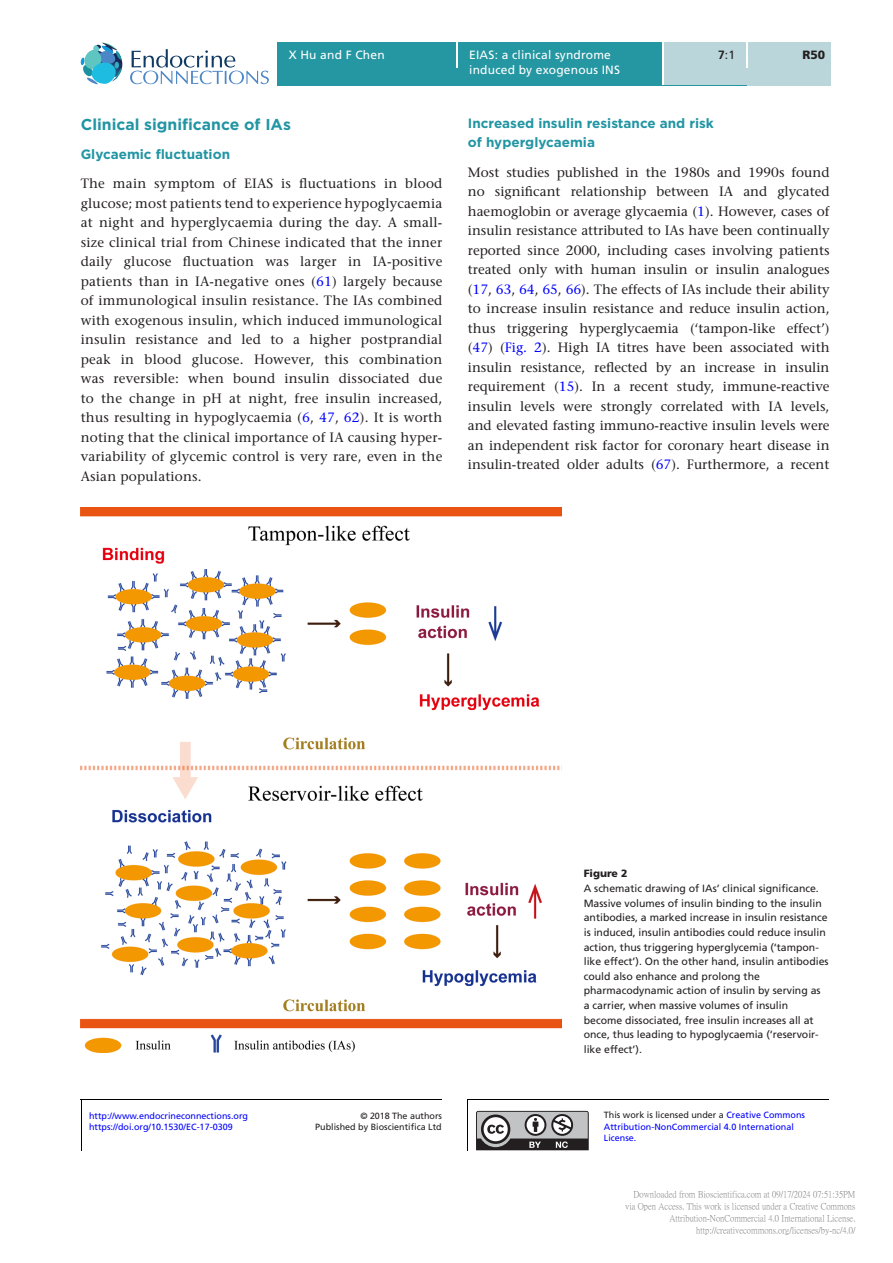
<style>
.page{position:relative;width:893px;height:1263px;background:#fff}
.page>*{position:absolute;margin:0;border:0;box-sizing:border-box;transform-origin:0 0}
.t1{font:700 15.75px "Gotham";color:#2195a3}
.TXT{font:500 13.5px/19.5px "Stone Serif Std";letter-spacing:.01em;color:#231f20;text-align:justify}
.H2-H1{font:700 13.5px/19.5px "Gotham";color:#2195a3}
.t2{font:12px/14.7px "Frutiger LT Std";letter-spacing:.015em;color:#fff}
.t3{font:12px "Frutiger LT Std";color:#231f20}
.t4{font:900 12px "Frutiger LT Std";color:#231f20}
.FC{font:10.5px/14.7px "Frutiger LT Std";color:#231f20}
.FC-2{font:900 10.5px "Frutiger LT Std";color:#231f20}
.t5{font:9px/12px "P Ming Li U";color:rgb(0 0 0/.5);text-align:right}
.t6{font:9px/11.2px "Frutiger LT Std";color:#00f}
.t7{font:9px/11.9px "Frutiger LT Std";color:#231f20;text-align:right}
.s1{font-weight:700}
.s2{color:#00f}
.s3{color:#231f20}
</style>
<div class="page">
<div style="left:277px;top:51px;width:554px;height:34px;background:#2597a2"></div>
<div style="left:277px;top:43px;width:179px;height:8px;background:#2597a2"></div>
<hr style="left:456px;top:43px;width:2px;height:25px;background:#fff">
<div style="left:458px;top:43px;width:205px;height:42px;background:#2597a2"></div>
<hr style="left:663px;top:43px;width:1px;height:42px;background:#fff">
<div style="left:664px;top:43px;width:83px;height:42px;background:#bbd6da"></div>
<div style="left:747px;top:68px;width:84px;height:17px;background:#bbd6da"></div>
<div style="left:748px;top:43px;width:83px;height:25px;background:#bbd6da"></div>
<svg style="left:130px;top:49px;width:139px;height:35px"></svg>
<svg style="left:81px;top:43px;width:41px;height:41px"></svg>
<hr style="left:746px;top:43px;width:2px;height:25px;background:#fff">
<img style="left:81px;top:508px;width:480px;height:545px">
<hr style="left:467px;top:1099px;width:1px;height:52px;background:#000">
<hr style="left:467px;top:1099px;width:362px;height:1px;background:#000">
<hr style="left:81px;top:1099px;width:1px;height:52px;background:#000">
<hr style="left:81px;top:1099px;width:361px;height:1px;background:#000">
<svg style="left:476px;top:1111px;width:113px;height:39px;background:#8a898a"></svg>
<p class="t2" style="left:289px;top:48px;width:98px">X Hu and F Chen</p>
<p class="t2" style="left:469px;top:48px;width:152px">EIAS: a clinical syndrome induced by exogenous INS</p>
<p class="t3" style="left:718px;top:48px;width:18px"><span class="s1">7</span>:1</p>
<p class="t4" style="left:803px;top:48px;width:24px">R50</p>
<h1 class="t1" style="left:81px;top:114px;width:212px">Clinical significance of IAs</h1>
<p class="H2-H1" style="left:81px;top:144px;width:151px">Glycaemic fluctuation</p>
<p class="TXT" style="left:81px;top:174px;width:363px">The main symptom of EIAS is fluctuations in blood glucose; most patients tend to experience hypoglycaemia at night and hyperglycaemia during the day. A small&shy;size clinical trial from Chinese indicated that the inner daily glucose fluctuation was larger in IA-positive patients than in IA-negative ones (<span class="s2">61</span>) largely because of immunological insulin resistance. The IAs combined with exogenous insulin, which induced immunological insulin resistance and led to a higher postprandial peak in blood glucose. However, this combination was reversible: when bound insulin dissociated due to the change in pH at night, free insulin increased, thus resulting in hypoglycaemia (<span class="s2">6</span>, <span class="s2">47</span>, <span class="s2">62</span>). It is worth noting that the clinical importance of IA causing hyper&shy;variability of glycemic control is very rare, even in the Asian populations.</p>
<h2 class="H2-H1" style="left:468px;top:113px;width:247px">Increased insulin resistance and risk of hyperglycaemia</h2>
<p class="TXT" style="left:468px;top:162px;width:363px">Most studies published in the 1980s and 1990s found no significant relationship between IA and glycated haemoglobin or average glycaemia (<span class="s2">1</span>). However, cases of insulin resistance attributed to IAs have been continually reported since 2000, including cases involving patients treated only with human insulin or insulin analogues (<span class="s2">17</span>, <span class="s2">63</span>, <span class="s2">64</span>, <span class="s2">65</span>, <span class="s2">66</span>). The effects of IAs include their ability to increase insulin resistance and reduce insulin action, thus triggering hyperglycaemia (‘tampon-like effect’) (<span class="s2">47</span>) (<span class="s2">Fig. 2</span>). High IA titres have been associated with insulin resistance, reflected by an increase in insulin requirement (<span class="s2">15</span>). In a recent study, immune-reactive insulin levels were strongly correlated with IA levels, and elevated fasting immuno-reactive insulin levels were an independent risk factor for coronary heart disease in insulin-treated older adults (<span class="s2">67</span>). Furthermore, a recent</p>
<p class="t6" style="left:89px;top:1110px;width:161px">http://www.endocrineconnections.org</p>
<p class="t7" style="left:315px;top:1109px;width:128px">© 2018 The authors<br>Published by Bioscientifica Ltd</p>
<p class="t6" style="left:89px;top:1121px;width:145px">https://doi.org/10.1530/EC-17-0309</p>
<p class="FC-2" style="left:584px;top:867px;width:45px">Figure 2</p>
<p class="FC" style="left:584px;top:881px;width:246px">A schematic drawing of IAs’ clinical significance.<br>Massive volumes of insulin binding to the insulin antibodies, a marked increase in insulin resistance is induced, insulin antibodies could reduce insulin action, thus triggering hyperglycemia (‘tampon&shy;like effect’). On the other hand, insulin antibodies could also enhance and prolong the pharmacodynamic action of insulin by serving as a carrier, when massive volumes of insulin become dissociated, free insulin increases all at once, thus leading to hypoglycaemia (‘reservoir&shy;like effect’).</p>
<p class="t6" style="left:604px;top:1110px;width:203px"><span class="s3">This work is licensed under a</span> Creative Commons<br>Attribution-NonCommercial 4.0 International<br>License.</p>
<p class="t5" style="left:625px;top:1188px;width:232px">Downloaded from Bioscientifica.com at 09/17/2024 07:51:35PM via Open Access. This work is licensed under a Creative Commons Attribution-NonCommercial 4.0 International License. http://creativecommons.org/licenses/by-nc/4.0/</p>
</div>
